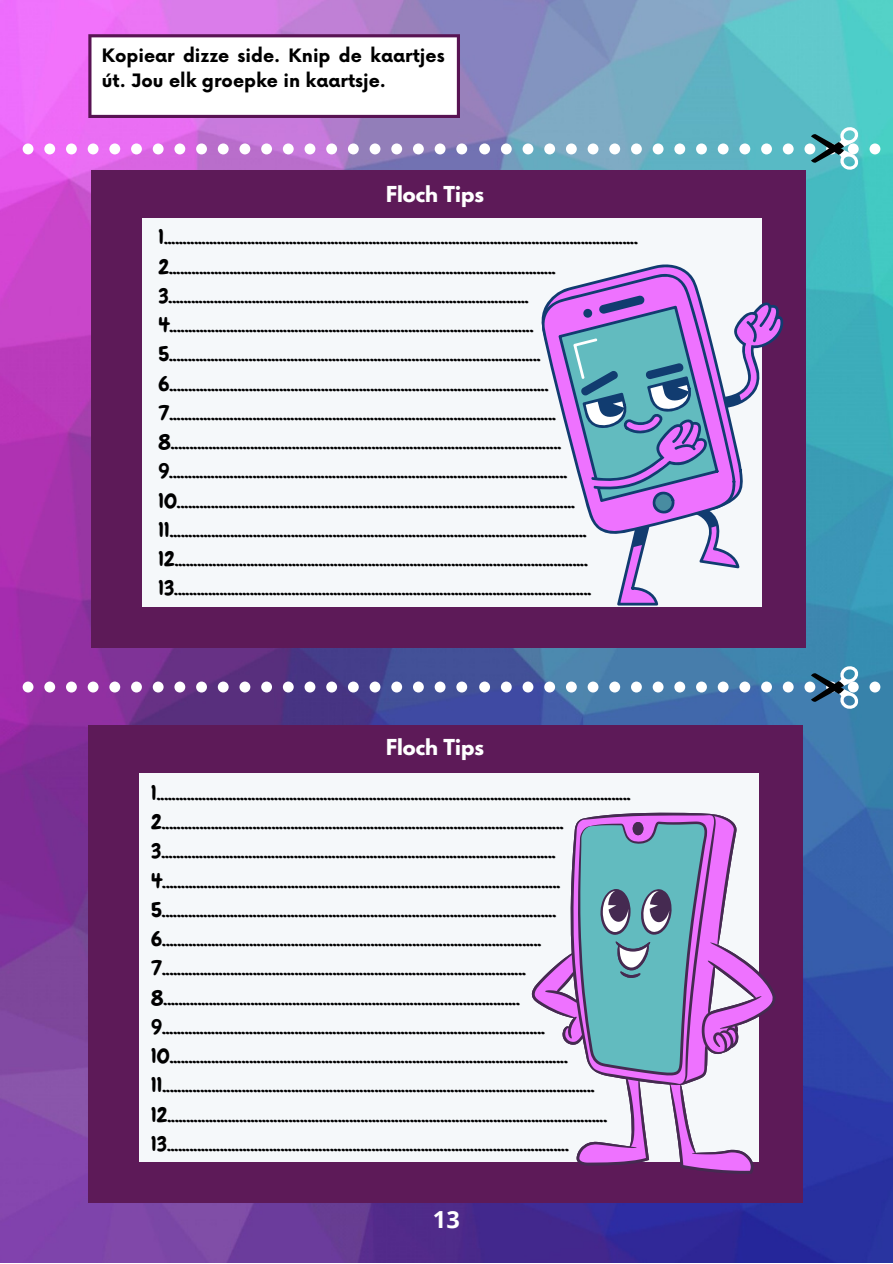
<style>
.page{position:relative;width:893px;height:1264px;background:#fff}
.page>*{position:absolute;margin:0;border:0;box-sizing:border-box;transform-origin:0 0}
.t1{font:700 23.55px "Open Sans";color:#fff}
.t2{font:21px "Chewy";color:#000}
.t3{font:700 19.5px "League Spartan";color:#fff}
.t4{font:700 18px/24.8px "Now";color:#000}
</style>
<div class="page">
<img style="left:0;top:0;width:892px;height:1262px">
<div style="left:92px;top:170px;width:713px;height:478px;background:#5d1a58"></div>
<div style="left:142px;top:218px;width:619px;height:388px;background:#f5f8fa"></div>
<div style="left:88px;top:725px;width:714px;height:478px;background:#5d1a58"></div>
<div style="left:139px;top:772px;width:619px;height:389px;background:#f5f8fa"></div>
<svg style="left:23px;top:681px;width:444px;height:11px"></svg>
<svg style="left:479px;top:665px;width:402px;height:45px;background:#5681b0"></svg>
<svg style="left:88px;top:34px;width:372px;height:84px"></svg>
<svg style="left:23px;top:143px;width:444px;height:11px"></svg>
<svg style="left:479px;top:126px;width:402px;height:45px;background:#75b1c3"></svg>
<svg style="left:623px;top:264px;width:67px;height:10px"></svg>
<svg style="left:541px;top:274px;width:159px;height:123px"></svg>
<svg style="left:558px;top:295px;width:225px;height:310px"></svg>
<svg style="left:532px;top:812px;width:243px;height:361px"></svg>
<svg style="left:534px;top:815px;width:238px;height:355px"></svg>
<p class="t4" style="left:102px;top:45px;width:344px">Kopiear dizze side. Knip de kaartjes út. Jou elk groepke in kaartsje.</p>
<p class="t3" style="left:386px;top:184px;width:99px">Floch Tips</p>
<p class="t2" style="left:158px;top:224px;width:481px">1.............................................................................................................................</p>
<p class="t2" style="left:158px;top:253px;width:399px">2......................................................................................................</p>
<p class="t2" style="left:158px;top:282px;width:372px">3...............................................................................................</p>
<p class="t2" style="left:158px;top:311px;width:376px">4................................................................................................</p>
<p class="t2" style="left:158px;top:341px;width:384px">5..................................................................................................</p>
<p class="t2" style="left:158px;top:370px;width:391px">6....................................................................................................</p>
<p class="t2" style="left:158px;top:399px;width:399px">7......................................................................................................</p>
<p class="t2" style="left:158px;top:428px;width:404px">8.......................................................................................................</p>
<p class="t2" style="left:158px;top:457px;width:410px">9.........................................................................................................</p>
<p class="t2" style="left:158px;top:487px;width:418px">10.........................................................................................................</p>
<p class="t2" style="left:158px;top:516px;width:430px">11..............................................................................................................</p>
<p class="t2" style="left:158px;top:545px;width:431px">12.............................................................................................................</p>
<p class="t2" style="left:158px;top:574px;width:434px">13..............................................................................................................</p>
<p class="t3" style="left:386px;top:737px;width:99px">Floch Tips</p>
<p class="t3" style="left:380px;top:739px;width:110px">Flog-kaart</p>
<p class="t2" style="left:151px;top:779px;width:481px">1.............................................................................................................................</p>
<p class="t2" style="left:151px;top:808px;width:414px">2..........................................................................................................</p>
<p class="t2" style="left:151px;top:837px;width:406px">3........................................................................................................</p>
<p class="t2" style="left:151px;top:867px;width:410px">4.........................................................................................................</p>
<p class="t2" style="left:151px;top:896px;width:406px">5........................................................................................................</p>
<p class="t2" style="left:151px;top:925px;width:391px">6....................................................................................................</p>
<p class="t2" style="left:151px;top:954px;width:376px">7................................................................................................</p>
<p class="t2" style="left:151px;top:984px;width:370px">8..............................................................................................</p>
<p class="t2" style="left:151px;top:1013px;width:395px">9.....................................................................................................</p>
<p class="t2" style="left:151px;top:1042px;width:418px">10.........................................................................................................</p>
<p class="t2" style="left:151px;top:1071px;width:445px">11..................................................................................................................</p>
<p class="t2" style="left:151px;top:1101px;width:457px">12....................................................................................................................</p>
<p class="t2" style="left:151px;top:1130px;width:419px">13..........................................................................................................</p>
<p class="t1" style="left:433px;top:1202px;width:28px">13</p>
</div>
